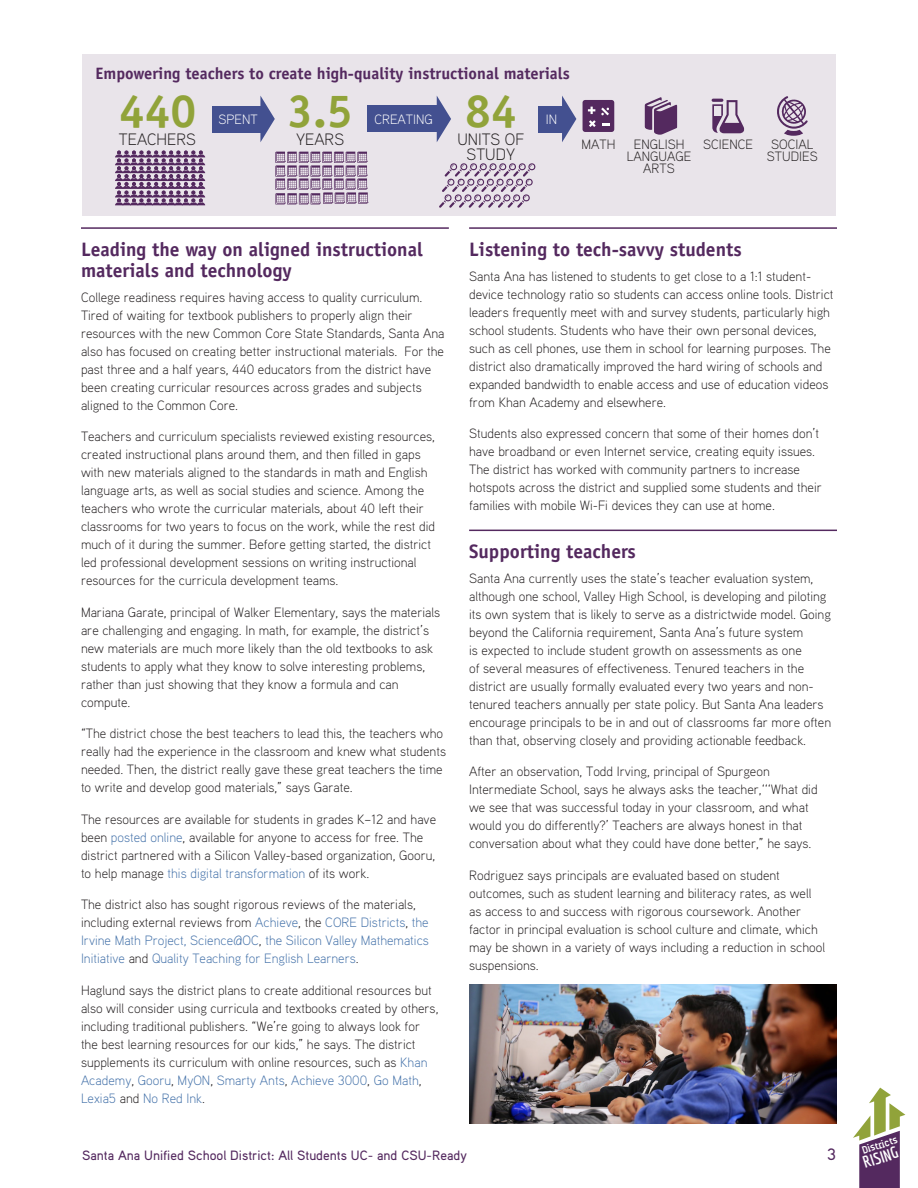
<style>
.page{position:relative;width:918px;height:1188px;background:#fff}
.page>*{position:absolute;margin:0;border:0;box-sizing:border-box;transform-origin:0 0}
.pull_quote{font:700 46.5px "Officina Sans Std";color:#91a33a}
.A_head{font:700 19.5px/21px "Officina Sans Std";color:#54295f}
.t1{font:700 16.5px "Officina Sans Std";color:#54295f}
.pull_quote-2{font:300 16.5px/15px "Aaux Pro";color:#231f20;text-align:center}
.t2{font:500 16.5px "Aaux Pro";color:#54295f}
.t3{font:700 16.2px "Economica";color:#fff}
.body{font:300 13.5px/18px "Aaux Pro";color:#231f20}
.body-2{font:300 13.5px/18px "Aaux Pro";color:#4371a9}
.t4{font:500 13.5px "Aaux Pro";color:#54295f}
.pull_quote-3{font:300 13.5px/12px "Aaux Pro";color:#231f20;text-align:center}
.pull_quote-4{font:300 13.5px "Aaux Pro";color:#fff}
.t5{font:700 10.8px "A Udimat";color:#fff}
.s1{color:#4371a9}
.s2{color:#231f20}
</style>
<div class="page">
<svg style="left:853px;top:1088px;width:52px;height:100px"></svg>
<hr style="left:81px;top:227px;width:368px;height:2px;background:#54295f">
<hr style="left:469px;top:227px;width:368px;height:2px;background:#54295f">
<hr style="left:469px;top:530px;width:368px;height:1px;background:#54295f">
<div style="left:82px;top:54px;width:754px;height:161px;background:#e9e4ea"></div>
<svg style="left:115px;top:150px;width:90px;height:55px"></svg>
<div style="left:212px;top:106px;width:52px;height:26px;background:#435090"></div>
<svg style="left:260px;top:96px;width:15px;height:46px"></svg>
<div style="left:538px;top:106px;width:27px;height:26px;background:#435090"></div>
<svg style="left:562px;top:96px;width:14px;height:46px"></svg>
<div style="left:367px;top:105px;width:73px;height:27px;background:#435090"></div>
<svg style="left:437px;top:96px;width:14px;height:46px"></svg>
<svg style="left:275px;top:152px;width:94px;height:52px"></svg>
<svg style="left:712px;top:99px;width:32px;height:34px"></svg>
<svg style="left:777px;top:96px;width:31px;height:40px"></svg>
<svg style="left:645px;top:97px;width:32px;height:38px"></svg>
<div style="left:583px;top:100px;width:31px;height:32px;background:#54295f;border-radius:3px"></div>
<svg style="left:588px;top:107px;width:22px;height:20px"></svg>
<svg style="left:439px;top:163px;width:97px;height:45px"></svg>
<img style="left:469px;top:985px;width:368px;height:138px">
<p class="t1" style="left:96px;top:64px;width:476px">Empowering teachers to create high-quality instructional materials</p>
<p class="pull_quote" style="left:119px;top:82px;width:79px">440</p>
<p class="pull_quote-2" style="left:119px;top:131px;width:79px">TEACHERS</p>
<p class="pull_quote" style="left:287px;top:82px;width:67px">3.5</p>
<p class="pull_quote-2" style="left:296px;top:131px;width:50px">YEARS</p>
<p class="pull_quote" style="left:465px;top:82px;width:53px">84</p>
<p class="pull_quote-2" style="left:457px;top:131px;width:68px">UNITS OF<br>STUDY</p>
<p class="pull_quote-4" style="left:218px;top:111px;width:41px">SPENT</p>
<p class="pull_quote-4" style="left:374px;top:111px;width:60px">CREATING</p>
<p class="pull_quote-4" style="left:546px;top:111px;width:13px">IN</p>
<p class="pull_quote-3" style="left:581px;top:138px;width:35px">MATH</p>
<p class="pull_quote-3" style="left:634px;top:138px;width:52px">ENGLISH</p>
<p class="pull_quote-3" style="left:703px;top:138px;width:51px">SCIENCE</p>
<p class="pull_quote-3" style="left:627px;top:150px;width:66px">LANGUAGE<br>ARTS</p>
<p class="pull_quote-3" style="left:767px;top:138px;width:52px">SOCIAL<br>STUDIES</p>
<p class="A_head" style="left:81px;top:238px;width:343px">Leading the way on aligned instructional materials and technology</p>
<p class="body" style="left:81px;top:287px;width:365px">College readiness requires having access to quality curriculum.<br>Tired of waiting for textbook publishers to properly align their resources with the new Common Core State Standards, Santa Ana also has focused on creating better instructional materials. For the past three and a half years, 440 educators from the district have been creating curricular resources across grades and subjects aligned to the Common Core.</p>
<p class="body" style="left:81px;top:427px;width:356px">Teachers and curriculum specialists reviewed existing resources, created instructional plans around them, and then filled in gaps with new materials aligned to the standards in math and English language arts, as well as social studies and science. Among the teachers who wrote the curricular materials, about 40 left their classrooms for two years to focus on the work, while the rest did much of it during the summer. Before getting started, the district led professional development sessions on writing instructional resources for the curricula development teams.</p>
<p class="body" style="left:81px;top:602px;width:361px">Mariana Garate, principal of Walker Elementary, says the materials are challenging and engaging. In math, for example, the district’s new materials are much more likely than the old textbooks to ask students to apply what they know to solve interesting problems, rather than just showing that they know a formula and can compute.</p>
<p class="body" style="left:81px;top:724px;width:367px">“The district chose the best teachers to lead this, the teachers who really had the experience in the classroom and knew what students needed. Then, the district really gave these great teachers the time to write and develop good materials,” says Garate.</p>
<p class="body" style="left:81px;top:809px;width:357px">The resources are available for students in grades K–12 and have been <span class="s1">posted online</span>, available for anyone to access for free. The district partnered with a Silicon Valley-based organization, Gooru, to help manage <span class="s1">this digital transformation</span> of its work.</p>
<p class="body-2" style="left:81px;top:895px;width:349px"><span class="s2">The district also has sought rigorous reviews of the materials, including external reviews from</span> Achieve<span class="s2">, the</span> CORE Districts<span class="s2">,</span> the Irvine Math Project, Science@OC<span class="s2">,</span> the Silicon Valley Mathematics Initiative <span class="s2">and</span> Quality Teaching for English Learners<span class="s2">.</span></p>
<p class="body" style="left:81px;top:980px;width:359px">Haglund says the district plans to create additional resources but also will consider using curricula and textbooks created by others, including traditional publishers. “We’re going to always look for the best learning resources for our kids,” he says. The district supplements its curriculum with online resources, such as <span class="s1">Khan Academy</span>, <span class="s1">Gooru</span>, <span class="s1">MyON</span>, <span class="s1">Smarty Ants</span>, <span class="s1">Achieve 3000</span>, <span class="s1">Go Math</span>, <span class="s1">Lexia5</span> and <span class="s1">No Red Ink</span>.</p>
<p class="A_head" style="left:469px;top:238px;width:274px">Listening to tech-savvy students</p>
<p class="body" style="left:469px;top:266px;width:366px">Santa Ana has listened to students to get close to a 1:1 student&shy;device technology ratio so students can access online tools. District leaders frequently meet with and survey students, particularly high school students. Students who have their own personal devices, such as cell phones, use them in school for learning purposes. The district also dramatically improved the hard wiring of schools and expanded bandwidth to enable access and use of education videos from Khan Academy and elsewhere.</p>
<p class="body" style="left:469px;top:424px;width:354px">Students also expressed concern that some of their homes don’t have broadband or even Internet service, creating equity issues.<br>The district has worked with community partners to increase hotspots across the district and supplied some students and their families with mobile Wi-Fi devices they can use at home.</p>
<p class="A_head" style="left:469px;top:541px;width:168px">Supporting teachers</p>
<p class="body" style="left:469px;top:569px;width:364px">Santa Ana currently uses the state’s teacher evaluation system, although one school, Valley High School, is developing and piloting its own system that is likely to serve as a districtwide model. Going beyond the California requirement, Santa Ana’s future system<br>is expected to include student growth on assessments as one<br>of several measures of effectiveness. Tenured teachers in the district are usually formally evaluated every two years and non&shy;tenured teachers annually per state policy. But Santa Ana leaders encourage principals to be in and out of classrooms far more often than that, observing closely and providing actionable feedback.</p>
<p class="body" style="left:469px;top:762px;width:350px">After an observation, Todd Irving, principal of Spurgeon Intermediate School, says he always asks the teacher,‘‘‘What did we see that was successful today in your classroom, and what would you do differently?’ Teachers are always honest in that conversation about what they could have done better,” he says.</p>
<p class="body" style="left:469px;top:866px;width:357px">Rodriguez says principals are evaluated based on student outcomes, such as student learning and biliteracy rates, as well as access to and success with rigorous coursework. Another factor in principal evaluation is school culture and climate, which may be shown in a variety of ways including a reduction in school suspensions.</p>
<p class="t4" style="left:82px;top:1147px;width:386px">Santa Ana Unified School District: All Students UC- and CSU-Ready</p>
<p class="t2" style="left:827px;top:1144px;width:10px">3</p>
<p class="t5" style="left:860px;top:1145px;width:38px;rotate:-18deg">Districts</p>
<p class="t3" style="left:860px;top:1154px;width:38px;rotate:-18deg">RISING</p>
</div>
